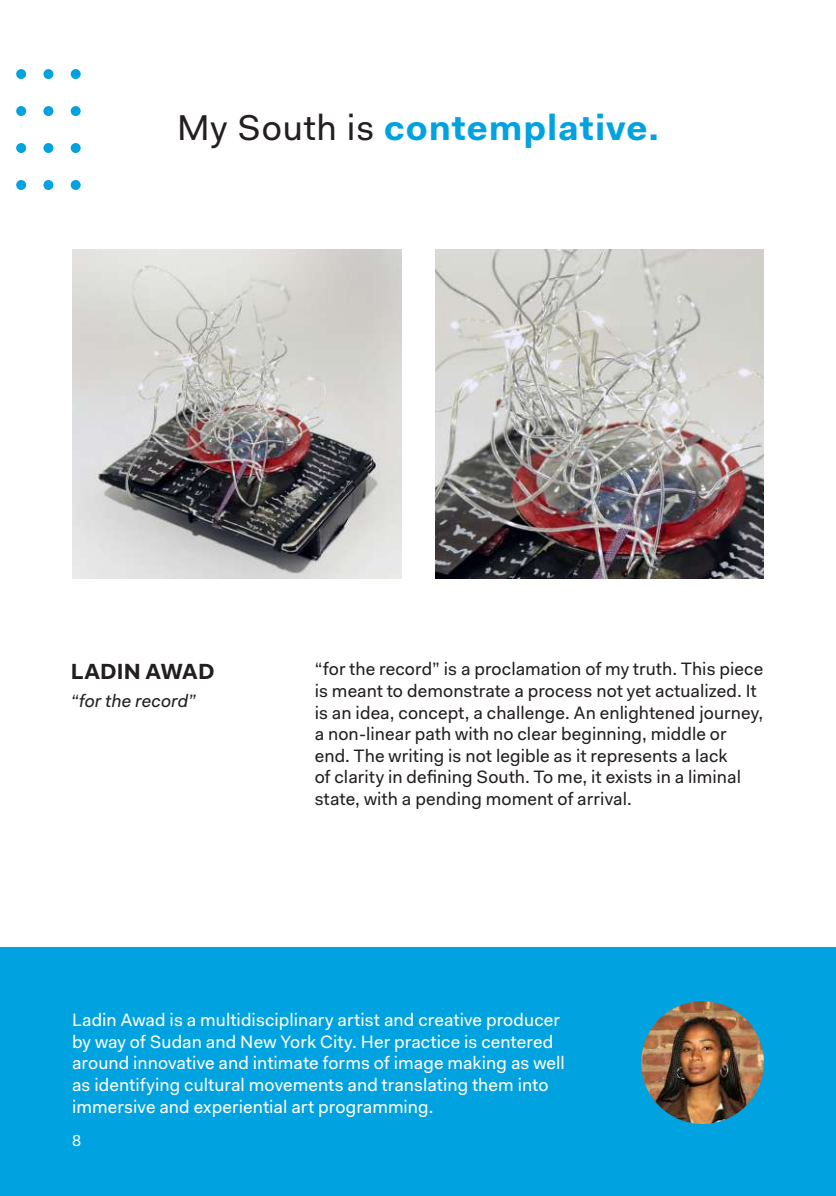
<style>
.page{position:relative;width:836px;height:1196px;background:#fff}
.page>*{position:absolute;margin:0;border:0;box-sizing:border-box;transform-origin:0 0}
.t1{font:700 36px "Fakt Pro";letter-spacing:.03em;color:#00a2df}
.t2{font:700 22px "Fakt Pro";letter-spacing:.005em;color:#231f20}
.t3{font:18px/21.6px "Fakt Pro";letter-spacing:.01em;color:#231f20}
.t4{font:18px/21.6px "Fakt Pro";letter-spacing:.005em;color:#fff}
.t5{font:italic 18px "Fakt Pro";letter-spacing:.005em;color:#231f20}
.t6{font:16px "Fakt Pro";color:#fff}
.s1{font-weight:400;color:#231f20}
</style>
<div class="page">
<div style="left:0;top:946px;width:835px;height:249px;background:#00a2df"></div>
<div style="left:16px;top:69px;width:10px;height:10px;background:#00a2df;border-radius:50%"></div>
<div style="left:16px;top:106px;width:10px;height:10px;background:#00a2df;border-radius:50%"></div>
<div style="left:16px;top:143px;width:10px;height:10px;background:#00a2df;border-radius:50%"></div>
<div style="left:16px;top:180px;width:10px;height:10px;background:#00a2df;border-radius:50%"></div>
<div style="left:43px;top:69px;width:10px;height:10px;background:#00a2df;border-radius:50%"></div>
<div style="left:43px;top:106px;width:10px;height:10px;background:#00a2df;border-radius:50%"></div>
<div style="left:43px;top:143px;width:10px;height:10px;background:#00a2df;border-radius:50%"></div>
<div style="left:43px;top:180px;width:10px;height:10px;background:#00a2df;border-radius:50%"></div>
<div style="left:71px;top:69px;width:10px;height:10px;background:#00a2df;border-radius:50%"></div>
<div style="left:71px;top:106px;width:10px;height:10px;background:#00a2df;border-radius:50%"></div>
<div style="left:71px;top:143px;width:10px;height:10px;background:#00a2df;border-radius:50%"></div>
<div style="left:71px;top:180px;width:10px;height:10px;background:#00a2df;border-radius:50%"></div>
<img style="left:641px;top:1001px;width:122px;height:122px;border-radius:61px">
<img style="left:435px;top:250px;width:328px;height:328px">
<img style="left:73px;top:250px;width:328px;height:328px">
<h1 class="t1" style="left:177px;top:103px;width:483px"><span class="s1">My South is</span> contemplative.</h1>
<p class="t2" style="left:71px;top:656px;width:145px">LADIN AWAD</p>
<p class="t5" style="left:71px;top:689px;width:127px">“for the record”</p>
<p class="t3" style="left:314px;top:658px;width:450px">“for the record” is a proclamation of my truth. This piece is meant to demonstrate a process not yet actualized. It is an idea, concept, a challenge. An enlightened journey, a non-linear path with no clear beginning, middle or end. The writing is not legible as it represents a lack<br>of clarity in defining South. To me, it exists in a liminal state, with a pending moment of arrival.</p>
<p class="t4" style="left:72px;top:1008px;width:494px">Ladin Awad is a multidisciplinary artist and creative producer by way of Sudan and New York City. Her practice is centered around innovative and intimate forms of image making as well as identifying cultural movements and translating them into immersive and experiential art programming.</p>
<p class="t6" style="left:72px;top:1129px;width:11px">8</p>
</div>
